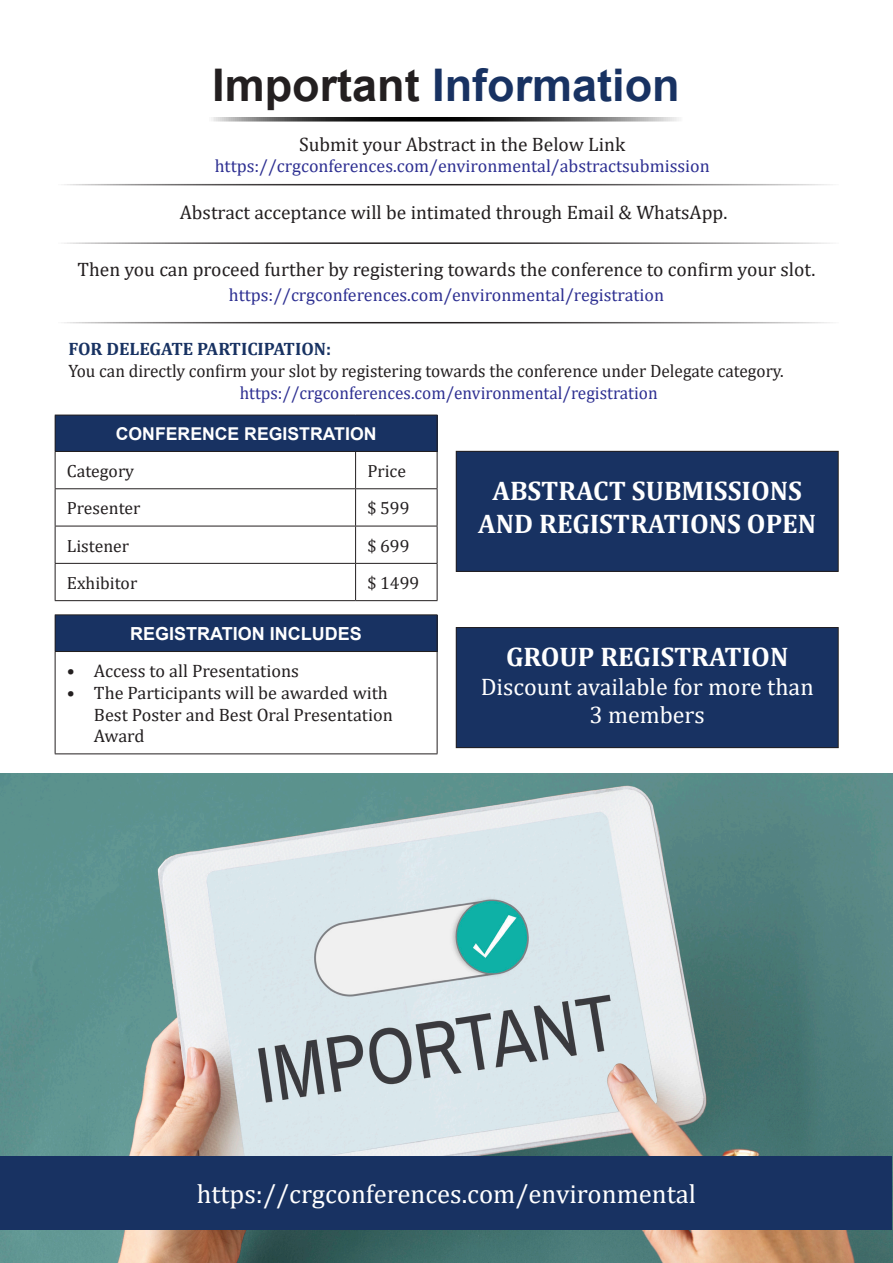
<style>
.page{position:relative;width:893px;height:1263px;background:#fff}
.page>*{position:absolute;margin:0;border:0;box-sizing:border-box;transform-origin:0 0}
.t1{font:700 45px "Arial";color:#183262}
.t2{font:700 27px/32.4px "Cambria";color:#fff;text-align:center}
.t3{font:26.7px "Cambria";color:#fff}
.t4{font:24px/28.8px "Cambria";color:#fff;text-align:center}
.t5{font:19.5px "Cambria";color:#231f20}
.t6{font:18px "Cambria";color:#2e3092}
.t7{font:18px/21.6px "Cambria";color:#231f20}
.t8{font:18px "Cambria";color:#231f20;scale:.96 1}
.t9{font:18px "Cambria";color:#2e3092;scale:.96 1}
.t10{font:700 18px "Cambria";color:#183262}
.t11{font:700 18px "Arial";color:#fff}
.t12{font:17.7px "Cambria";color:#231f20}
.t13{font:700 17.7px "Arial";color:#fff}
.s1{color:#231f20}
</style>
<div class="page">
<div style="left:456px;top:627px;width:382px;height:121px;background:#183262"></div>
<div style="left:456px;top:627px;width:383px;height:121px;border:1px solid #231f20"></div>
<div style="left:456px;top:451px;width:382px;height:120px;background:#183262"></div>
<div style="left:456px;top:451px;width:383px;height:121px;border:1px solid #231f20"></div>
<img style="left:1px;top:773px;width:891px;height:490px">
<hr style="left:54px;top:184px;width:785px;height:1px;background:#231f20">
<svg style="left:211px;top:117px;width:468px;height:5px;background:#606060"></svg>
<hr style="left:54px;top:242px;width:785px;height:2px;background:#231f20">
<hr style="left:54px;top:322px;width:785px;height:1px;background:#231f20">
<div style="left:55px;top:415px;width:382px;height:36px;background:#183262"></div>
<hr style="left:55px;top:415px;width:301px;height:1px;background:#231f20">
<hr style="left:55px;top:415px;width:1px;height:36px;background:#231f20">
<hr style="left:356px;top:415px;width:81px;height:1px;background:#231f20">
<hr style="left:437px;top:415px;width:1px;height:36px;background:#231f20">
<hr style="left:55px;top:451px;width:301px;height:1px;background:#231f20">
<hr style="left:55px;top:452px;width:1px;height:36px;background:#231f20">
<hr style="left:356px;top:451px;width:81px;height:1px;background:#231f20">
<hr style="left:355px;top:452px;width:1px;height:36px;background:#231f20">
<hr style="left:437px;top:452px;width:1px;height:36px;background:#231f20">
<hr style="left:55px;top:488px;width:301px;height:1px;background:#231f20">
<hr style="left:55px;top:489px;width:1px;height:37px;background:#231f20">
<hr style="left:356px;top:488px;width:81px;height:1px;background:#231f20">
<hr style="left:355px;top:489px;width:1px;height:37px;background:#231f20">
<hr style="left:437px;top:489px;width:1px;height:37px;background:#231f20">
<hr style="left:55px;top:526px;width:301px;height:1px;background:#231f20">
<hr style="left:55px;top:526px;width:1px;height:37px;background:#231f20">
<hr style="left:356px;top:526px;width:81px;height:1px;background:#231f20">
<hr style="left:355px;top:526px;width:1px;height:37px;background:#231f20">
<hr style="left:437px;top:526px;width:1px;height:37px;background:#231f20">
<hr style="left:55px;top:563px;width:301px;height:1px;background:#231f20">
<hr style="left:55px;top:564px;width:1px;height:36px;background:#231f20">
<hr style="left:356px;top:563px;width:81px;height:1px;background:#231f20">
<hr style="left:355px;top:564px;width:1px;height:36px;background:#231f20">
<hr style="left:437px;top:564px;width:1px;height:36px;background:#231f20">
<hr style="left:55px;top:600px;width:301px;height:1px;background:#231f20">
<hr style="left:356px;top:600px;width:81px;height:1px;background:#231f20">
<div style="left:1px;top:1156px;width:891px;height:73px;background:#183262"></div>
<div style="left:55px;top:615px;width:382px;height:36px;background:#183262"></div>
<hr style="left:55px;top:614px;width:382px;height:1px;background:#231f20">
<hr style="left:55px;top:615px;width:1px;height:36px;background:#231f20">
<hr style="left:437px;top:615px;width:1px;height:36px;background:#231f20">
<hr style="left:55px;top:651px;width:382px;height:1px;background:#231f20">
<hr style="left:55px;top:652px;width:1px;height:101px;background:#231f20">
<hr style="left:437px;top:652px;width:1px;height:101px;background:#231f20">
<hr style="left:55px;top:753px;width:382px;height:1px;background:#231f20">
<p class="t1" style="left:212px;top:54px;width:469px"><span class="s1">Important</span> Information</p>
<p class="t5" style="left:299px;top:133px;width:328px">Submit your Abstract in the Below Link</p>
<p class="t6" style="left:215px;top:156px;width:497px">https://crgconferences.com/environmental/abstractsubmission</p>
<p class="t5" style="left:180px;top:200px;width:549px">Abstract acceptance will be intimated through Email &amp; WhatsApp.</p>
<p class="t5" style="left:78px;top:258px;width:739px">Then you can proceed further by registering towards the conference to confirm your slot.</p>
<p class="t6" style="left:229px;top:284px;width:437px">https://crgconferences.com/environmental/registration</p>
<p class="t10" style="left:68px;top:337px;width:264px">FOR DELEGATE PARTICIPATION:</p>
<p class="t8" style="left:68px;top:360px;width:746px">You can directly confirm your slot by registering towards the conference under Delegate category.</p>
<p class="t9" style="left:240px;top:382px;width:437px">https://crgconferences.com/environmental/registration</p>
<p class="t13" style="left:116px;top:421px;width:262px">CONFERENCE REGISTRATION</p>
<p class="t12" style="left:67px;top:460px;width:69px">Category</p>
<p class="t12" style="left:367px;top:460px;width:40px">Price</p>
<p class="t12" style="left:67px;top:498px;width:75px">Presenter</p>
<p class="t12" style="left:367px;top:498px;width:44px">$ 599</p>
<p class="t12" style="left:67px;top:535px;width:64px">Listener</p>
<p class="t12" style="left:367px;top:535px;width:44px">$ 699</p>
<p class="t12" style="left:67px;top:572px;width:72px">Exhibitor</p>
<p class="t12" style="left:367px;top:572px;width:53px">$ 1499</p>
<p class="t11" style="left:130px;top:621px;width:233px">REGISTRATION INCLUDES</p>
<p class="t7" style="left:67px;top:660px;width:234px">• Access to all Presentations</p>
<p class="t7" style="left:94px;top:682px;width:301px;text-indent:-27px">• The Participants will be awarded with<br>Best Poster and Best Oral Presentation<br>Award</p>
<p class="t2" style="left:478px;top:474px;width:339px">ABSTRACT SUBMISSIONS<br>AND REGISTRATIONS OPEN</p>
<p class="t2" style="left:506px;top:639px;width:284px">GROUP REGISTRATION</p>
<p class="t4" style="left:481px;top:672px;width:334px">Discount available for more than<br>3 members</p>
<p class="t3" style="left:197px;top:1178px;width:501px">https://crgconferences.com/environmental</p>
</div>
